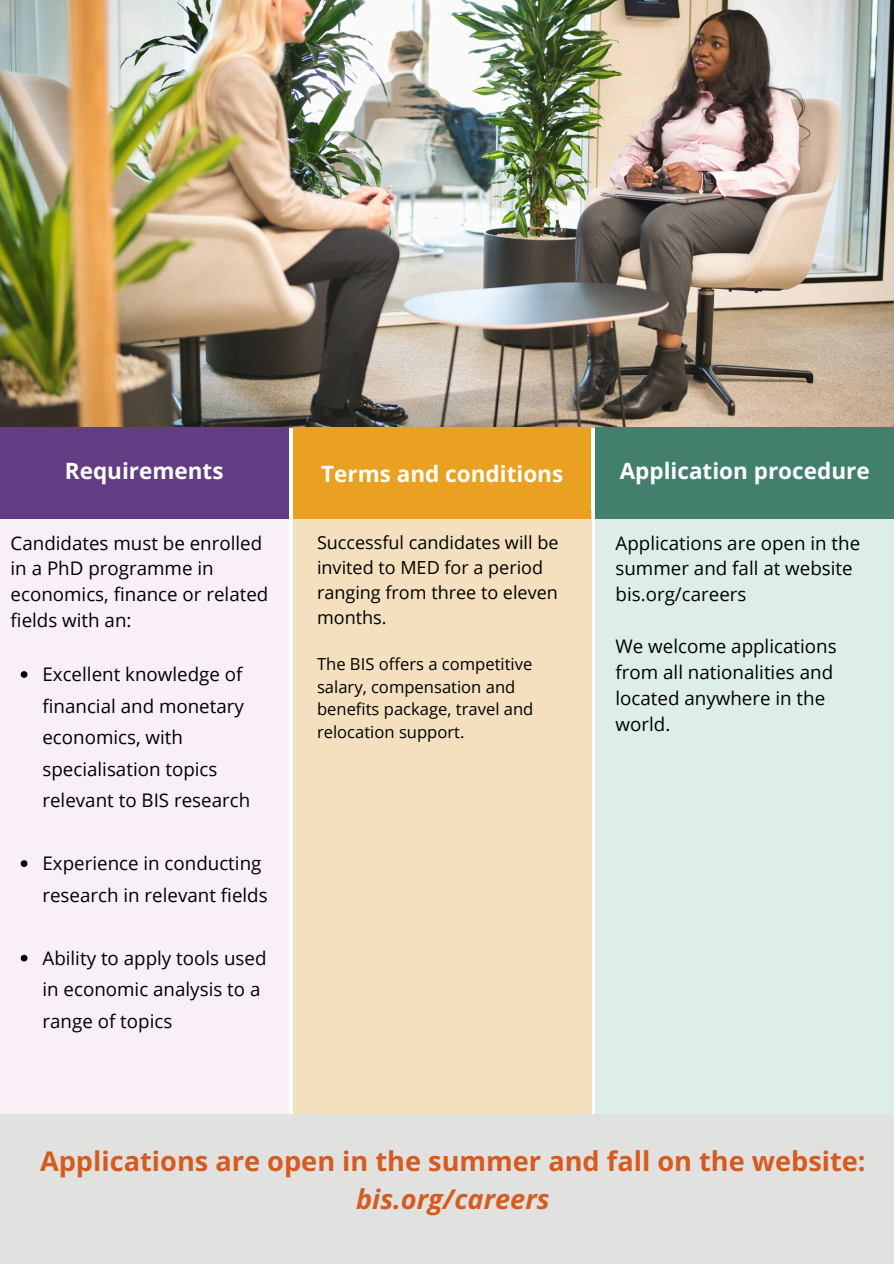
<style>
.page{position:relative;width:894px;height:1264px;background:#fff}
.page>*{position:absolute;margin:0;border:0;box-sizing:border-box;transform-origin:0 0}
.t1{font:700 27.15px/38.2px "Open Sans";color:#d55b20;text-align:center}
.t2{font:700 22.5px "Open Sans";color:#fff}
.t3{font:18.75px/25.8px "Open Sans";color:#000}
.t4{font:18px/24.9px "Open Sans";color:#000}
.t5{font:16.65px/22.6px "Open Sans";color:#000}
.s1{font-style:italic}
</style>
<div class="page">
<img style="left:0;top:0;width:893px;height:427px">
<div style="left:293px;top:510px;width:298px;height:604px;background:#f4e0be"></div>
<div style="left:0;top:510px;width:289px;height:604px;background:#f9f0f7"></div>
<div style="left:595px;top:510px;width:298px;height:604px;background:#dceee7"></div>
<div style="left:0;top:427px;width:289px;height:92px;background:#633d83"></div>
<div style="left:293px;top:427px;width:298px;height:92px;background:#eaa121"></div>
<div style="left:595px;top:427px;width:298px;height:92px;background:#427f6d"></div>
<div style="left:0;top:1114px;width:893px;height:149px;background:#e1e1df"></div>
<svg style="left:21px;top:671px;width:6px;height:7px"></svg>
<svg style="left:21px;top:860px;width:6px;height:7px"></svg>
<svg style="left:21px;top:954px;width:6px;height:7px"></svg>
<h3 class="t2" style="left:65px;top:455px;width:160px">Requirements</h3>
<h3 class="t3" style="left:11px;top:529px;width:259px">Candidates must be enrolled in a PhD programme in economics, finance or related fields with an:</h3>
<p class="t3" style="left:42px;top:658px;width:209px;line-height:31.5px">Excellent knowledge of financial and monetary economics, with specialisation topics relevant to BIS research</p>
<h2 class="t3" style="left:42px;top:847px;width:227px;line-height:31.5px">Experience in conducting research in relevant fields</h2>
<h3 class="t3" style="left:42px;top:941px;width:225px;line-height:31.5px">Ability to apply tools used in economic analysis to a range of topics</h3>
<h2 class="t2" style="left:321px;top:457px;width:243px">Terms and conditions</h2>
<h3 class="t4" style="left:317px;top:529px;width:243px">Successful candidates will be invited to MED for a period ranging from three to eleven months.</h3>
<p class="t5" style="left:317px;top:652px;width:218px">The BIS offers a competitive salary, compensation and benefits package, travel and relocation support.</p>
<h2 class="t2" style="left:619px;top:455px;width:251px">Application procedure</h2>
<p class="t3" style="left:615px;top:529px;width:246px">Applications are open in the summer and fall at website bis.org/careers</p>
<p class="t3" style="left:615px;top:633px;width:222px">We welcome applications from all nationalities and located anywhere in the world.</p>
<h1 class="t1" style="left:40px;top:1141px;width:826px">Applications are open in the summer and fall on the website: <span class="s1">bis.org/careers</span></h1>
</div>
